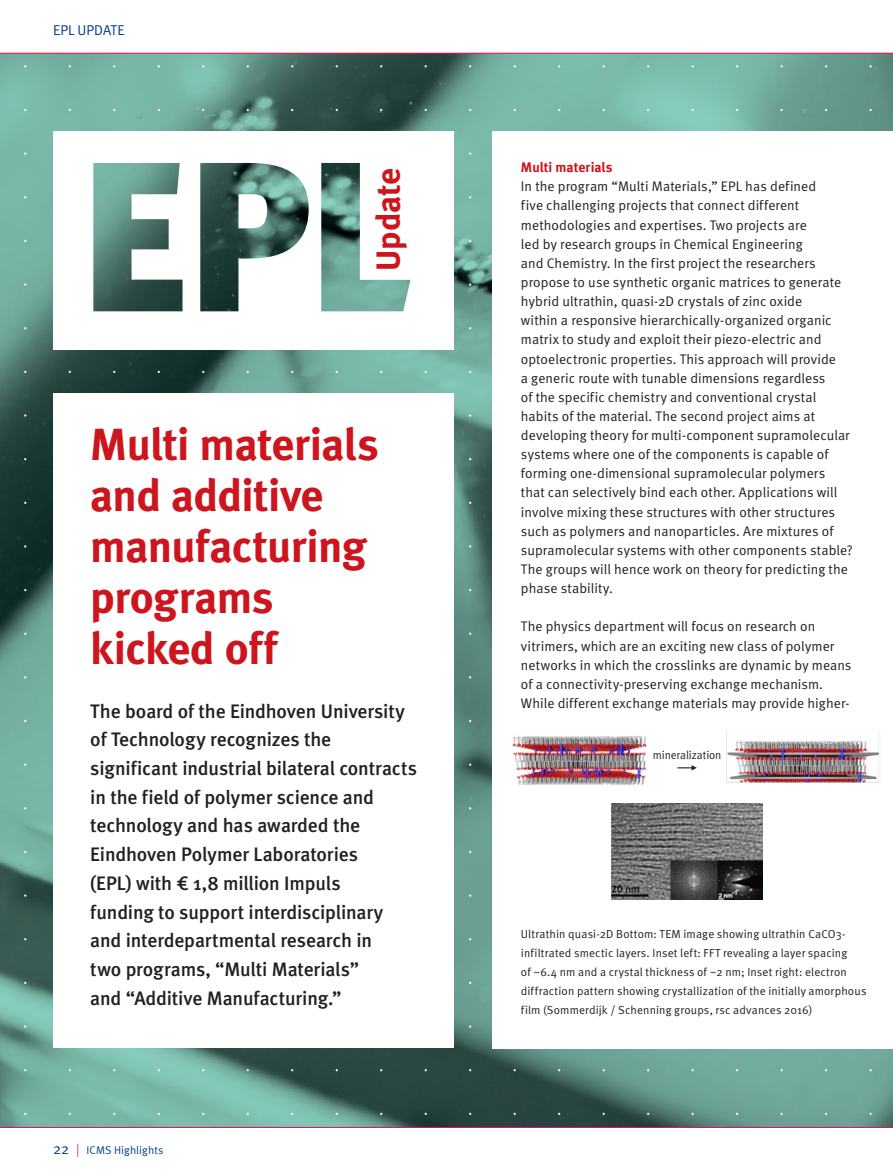
<style>
.page{position:relative;width:893px;height:1170px;background:#fff}
.page>*{position:absolute;margin:0;border:0;box-sizing:border-box;transform-origin:0 0}
.t1{font:700 45px/51px "Meta";letter-spacing:-.015em;color:#cd151d}
.t2{font:700 33.45px "Meta";color:#cd151d}
.t3{font:500 19.5px/28.7px "Meta";letter-spacing:-.01em;color:#231f20}
.t4{font:14.25px "Meta Normal";color:#083e89}
.t5{font:13.8px/19px "Meta Normal";letter-spacing:.005em;color:#231f20}
.t6{font:700 13.8px "Meta";letter-spacing:.005em;color:#cd151d}
.t7{font:11.7px/19px "Meta Normal";letter-spacing:.015em;color:#231f20}
.t8{font:11.7px "Meta Normal";letter-spacing:-.01em;color:#231f20}
.t9{font:11.25px "Meta Normal";letter-spacing:.005em;color:#083e89}
.s1{font-size:15px}
.s2{font-size:13.5px;color:#ee1059}
</style>
<div class="page">
<img style="left:0;top:54px;width:893px;height:1073px">
<div style="left:492px;top:131px;width:401px;height:916px;background:#fff"></div>
<img style="left:512px;top:736px;width:135px;height:50px">
<div style="left:53px;top:393px;width:401px;height:654px;background:#fff"></div>
<div style="left:53px;top:131px;width:401px;height:219px;background:#fff"></div>
<img style="left:93px;top:163px;width:317px;height:148px">
<img style="left:726px;top:730px;width:155px;height:53px">
<svg style="left:677px;top:765px;width:20px;height:5px"></svg>
<hr style="left:0;top:53px;width:893px;height:1px;background:#ee1059">
<hr style="left:0;top:1127px;width:893px;height:1px;background:#ee1059">
<img style="left:612px;top:803px;width:150px;height:96px">
<p class="t4" style="left:53px;top:22px;width:73px">EPL UPDATE</p>
<h2 class="t2" style="left:368px;top:271px;width:105px;rotate:-90deg">Update</h2>
<h1 class="t1" style="left:90px;top:418px;width:290px">Multi materials and additive manufacturing programs kicked off</h1>
<p class="t3" style="left:90px;top:696px;width:328px">The board of the Eindhoven University of Technology recognizes the significant industrial bilateral contracts in the field of polymer science and technology and has awarded the Eindhoven Polymer Laboratories<br>(EPL) with ¤ 1,8 million Impuls<br>funding to support interdisciplinary and interdepartmental research in<br>two programs, “Multi Materials”<br>and “Additive Manufacturing.”</p>
<p class="t9" style="left:53px;top:1143px;width:112px"><span class="s1">22</span> <span class="s2">|</span> ICMS Highlights</p>
<p class="t6" style="left:521px;top:159px;width:93px">Multi materials</p>
<p class="t5" style="left:521px;top:177px;width:333px">In the program “Multi Materials,” EPL has defined<br>five challenging projects that connect different methodologies and expertises. Two projects are<br>led by research groups in Chemical Engineering<br>and Chemistry. In the first project the researchers propose to use synthetic organic matrices to generate hybrid ultrathin, quasi-2D crystals of zinc oxide<br>within a responsive hierarchically-organized organic matrix to study and exploit their piezo-electric and optoelectronic properties. This approach will provide<br>a generic route with tunable dimensions regardless<br>of the specific chemistry and conventional crystal habits of the material. The second project aims at developing theory for multi-component supramolecular systems where one of the components is capable of forming one-dimensional supramolecular polymers<br>that can selectively bind each other. Applications will involve mixing these structures with other structures such as polymers and nanoparticles. Are mixtures of supramolecular systems with other components stable?<br>The groups will hence work on theory for predicting the phase stability.</p>
<p class="t5" style="left:521px;top:617px;width:332px">The physics department will focus on research on vitrimers, which are an exciting new class of polymer networks in which the crosslinks are dynamic by means of a connectivity-preserving exchange mechanism.<br>While different exchange materials may provide higher-</p>
<p class="t8" style="left:653px;top:748px;width:70px">mineralization</p>
<p class="t7" style="left:521px;top:923px;width:347px">Ultrathin quasi-2D Bottom: TEM image showing ultrathin CaCO3- infiltrated smectic layers. Inset left: FFT revealing a layer spacing<br>of ~6.4 nm and a crystal thickness of ~2 nm; Inset right: electron diffraction pattern showing crystallization of the initially amorphous film (Sommerdijk / Schenning groups, rsc advances 2016)</p>
</div>
